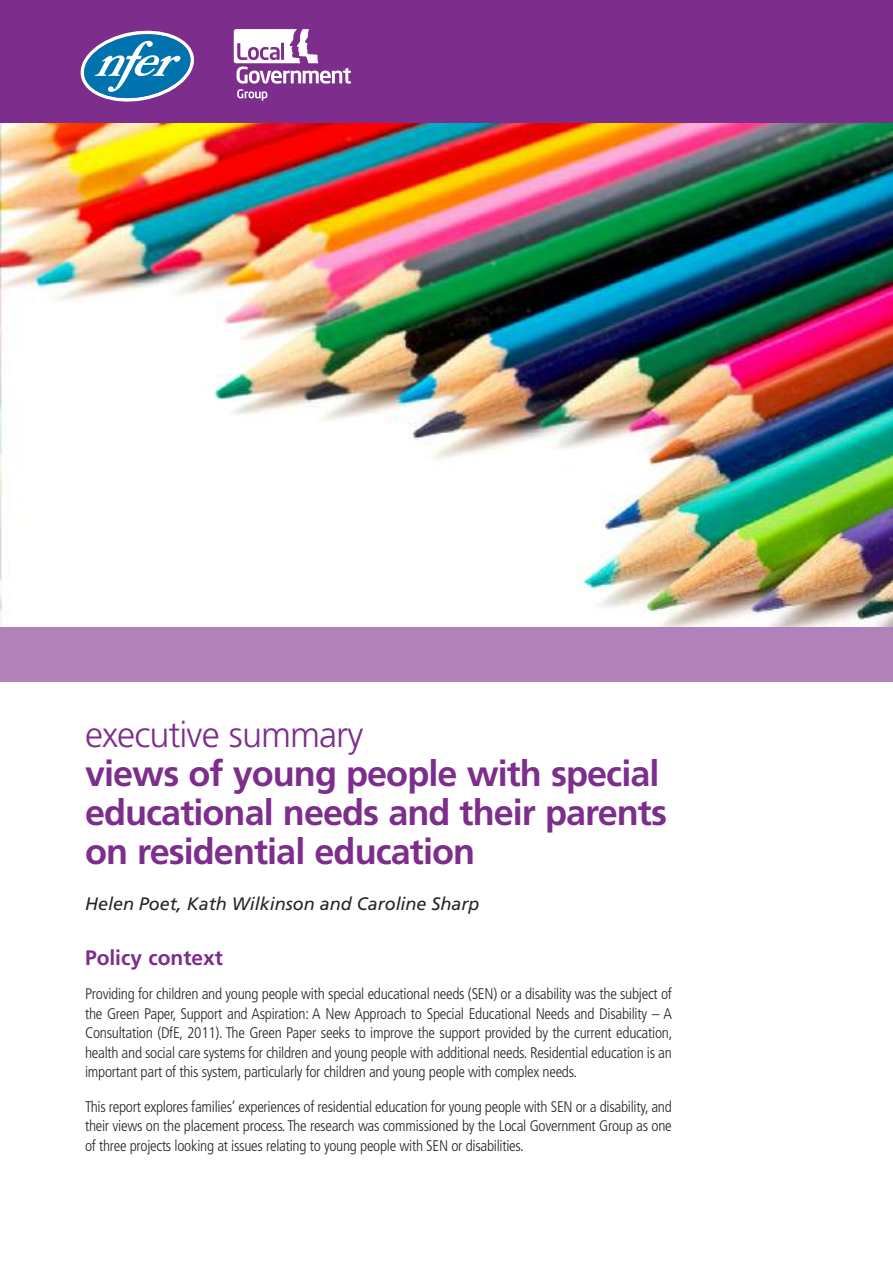
<style>
.page{position:relative;width:893px;height:1263px;background:#fff}
.page>*{position:absolute;margin:0;border:0;box-sizing:border-box;transform-origin:0 0}
.t1{font:700 36px/39px "Frutiger";letter-spacing:-.025em;color:#7d2d8c}
.t2{font:300 36px "Frutiger";letter-spacing:-.025em;color:#7d2d8c}
.t3{font:700 21px "Frutiger";color:#7d2d8c}
.t4{font:italic 18px "Frutiger";color:#272627}
.t5{font:300 condensed 15.3px/19.5px "Frutiger";letter-spacing:-.02em;color:#272627;text-align:justify}
</style>
<div class="page">
<img style="left:0;top:123px;width:893px;height:504px">
<div style="left:0;top:627px;width:893px;height:54px;background:#b181ba"></div>
<div style="left:0;top:0;width:893px;height:123px;background:#7d2d8c"></div>
<svg style="left:81px;top:31px;width:113px;height:71px"></svg>
<svg style="left:234px;top:29px;width:117px;height:72px"></svg>
<h1 class="t2" style="left:85px;top:720px;width:280px">executive summary</h1>
<h1 class="t1" style="left:85px;top:757px;width:583px">views of young people with special educational needs and their parents on residential education</h1>
<p class="t4" style="left:85px;top:896px;width:396px">Helen Poet, Kath Wilkinson and Caroline Sharp</p>
<h2 class="t3" style="left:85px;top:949px;width:140px">Policy context</h2>
<p class="t5" style="left:85px;top:985px;width:589px">Providing for children and young people with special educational needs (SEN) or a disability was the subject of the Green Paper, Support and Aspiration: A New Approach to Special Educational Needs and Disability – A Consultation (DfE, 2011). The Green Paper seeks to improve the support provided by the current education, health and social care systems for children and young people with additional needs. Residential education is an important part of this system, particularly for children and young people with complex needs.</p>
<p class="t5" style="left:85px;top:1098px;width:588px">This report explores families’ experiences of residential education for young people with SEN or a disability, and their views on the placement process. The research was commissioned by the Local Government Group as one of three projects looking at issues relating to young people with SEN or disabilities.</p>
</div>
